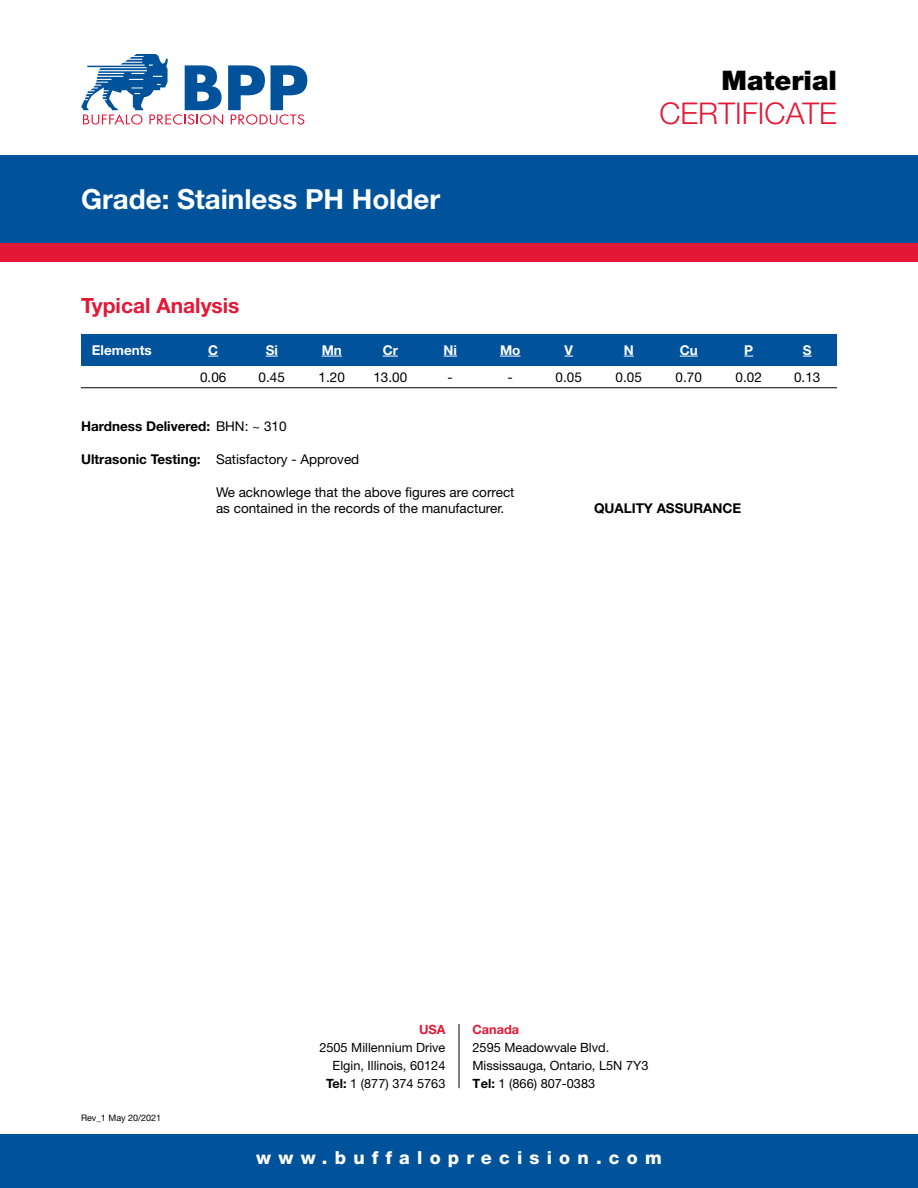
<style>
.page{position:relative;width:918px;height:1188px;background:#fff}
.page>*{position:absolute;margin:0;border:0;box-sizing:border-box;transform-origin:0 0}
.t1{font:300 30px "Helvetica Neue";color:#e31837}
.t2{font:700 27.75px "Helvetica Neue";color:#fff}
.t3{font:900 27px "Helvetica Neue";color:#000}
.t4{font:700 21px "Helvetica Neue";color:#e31837}
.t5{font:800 18px "Helvetica Neue";letter-spacing:.4em;color:#fff}
.t6{font:13.5px/16.5px "Helvetica Neue";color:#000}
.t7{font:700 13.5px "Helvetica Neue";color:#000}
.t8{font:700 13.5px "Helvetica Neue";color:#fff}
.t9{font:12.75px/18px "Helvetica Neue";color:#000}
.t10{font:700 12.75px "Helvetica Neue";color:#e31837}
.t11{font:9px "Helvetica Neue";color:#000}
.s1{font-weight:400}
.s2{font-weight:700}
</style>
<div class="page">
<div style="left:0;top:156px;width:918px;height:87px;background:#00539b"></div>
<div style="left:0;top:243px;width:918px;height:18px;background:#e31837"></div>
<div style="left:0;top:1134px;width:918px;height:54px;background:#00539b"></div>
<hr style="left:459px;top:1024px;width:1px;height:64px;background:#000">
<div style="left:81px;top:334px;width:756px;height:32px;background:#00539b"></div>
<svg style="left:266px;top:356px;width:12px;height:1px"></svg>
<svg style="left:322px;top:356px;width:20px;height:1px"></svg>
<svg style="left:383px;top:356px;width:15px;height:1px"></svg>
<svg style="left:444px;top:356px;width:13px;height:1px"></svg>
<svg style="left:500px;top:356px;width:21px;height:1px"></svg>
<svg style="left:680px;top:356px;width:18px;height:1px"></svg>
<hr style="left:81px;top:387px;width:756px;height:1px;background:#000">
<svg style="left:81px;top:54px;width:226px;height:71px"></svg>
<h2 class="t2" style="left:81px;top:182px;width:361px">Grade: Stainless PH Holder</h2>
<h3 class="t3" style="left:722px;top:64px;width:117px">Material</h3>
<h1 class="t1" style="left:659px;top:95px;width:179px">CERTIFICATE</h1>
<h3 class="t4" style="left:81px;top:293px;width:160px">Typical Analysis</h3>
<p class="t8" style="left:92px;top:342px;width:61px">Elements</p>
<p class="t8" style="left:208px;top:342px;width:12px">C</p>
<p class="t8" style="left:266px;top:342px;width:14px">Si</p>
<p class="t8" style="left:322px;top:342px;width:22px">Mn</p>
<p class="t8" style="left:383px;top:342px;width:17px">Cr</p>
<p class="t8" style="left:444px;top:342px;width:15px">Ni</p>
<p class="t8" style="left:500px;top:342px;width:22px">Mo</p>
<p class="t8" style="left:565px;top:342px;width:10px">V</p>
<p class="t8" style="left:624px;top:342px;width:12px">N</p>
<p class="t8" style="left:680px;top:342px;width:20px">Cu</p>
<p class="t8" style="left:744px;top:342px;width:11px">P</p>
<p class="t8" style="left:803px;top:342px;width:10px">S</p>
<p class="t6" style="left:200px;top:368px;width:28px">0.06</p>
<p class="t6" style="left:259px;top:368px;width:28px">0.45</p>
<p class="t6" style="left:319px;top:368px;width:28px">1.20</p>
<p class="t6" style="left:373px;top:368px;width:35px">13.00</p>
<p class="t6" style="left:448px;top:368px;width:7px">-</p>
<p class="t6" style="left:508px;top:368px;width:7px">-</p>
<p class="t6" style="left:556px;top:368px;width:28px">0.05</p>
<p class="t6" style="left:616px;top:368px;width:28px">0.05</p>
<p class="t6" style="left:676px;top:368px;width:28px">0.70</p>
<p class="t6" style="left:736px;top:368px;width:28px">0.02</p>
<p class="t6" style="left:794px;top:368px;width:28px">0.13</p>
<p class="t7" style="left:81px;top:418px;width:207px">Hardness Delivered: <span class="s1">BHN: ~ 310</span></p>
<p class="t6" style="left:81px;top:450px;width:280px"><span class="s2">Ultrasonic Testing:</span> Satisfactory - Approved</p>
<p class="t6" style="left:216px;top:483px;width:300px">We acknowlege that the above figures are correct as contained in the records of the manufacturer.</p>
<p class="t7" style="left:594px;top:500px;width:149px">QUALITY ASSURANCE</p>
<p class="t11" style="left:81px;top:1112px;width:82px">Rev_1 May 20/2021</p>
<p class="t10" style="left:419px;top:1022px;width:28px">USA</p>
<p class="t9" style="left:319px;top:1038px;width:128px;text-align:right">2505 Millennium Drive<br>Elgin, Illinois, 60124<br><span class="s2">Tel:</span> 1 (877) 374 5763</p>
<p class="t10" style="left:472px;top:1022px;width:48px">Canada</p>
<p class="t9" style="left:472px;top:1038px;width:177px">2595 Meadowvale Blvd.<br>Mississauga, Ontario, L5N 7Y3<br><span class="s2">Tel:</span> 1 (866) 807-0383</p>
<h3 class="t5" style="left:256px;top:1147px;width:407px">www.buffaloprecision.com</h3>
</div>
